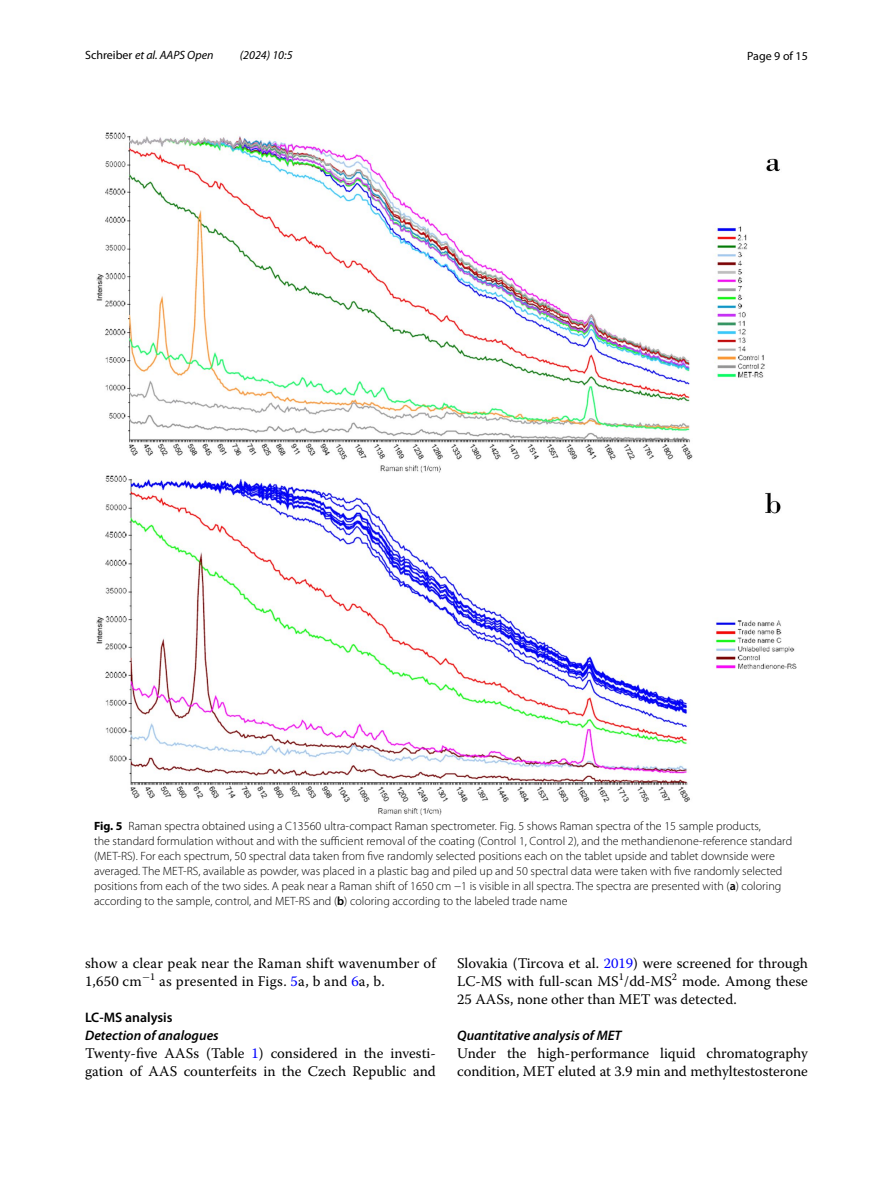
<style>
.page{position:relative;width:893px;height:1187px;background:#fff}
.page>*{position:absolute;margin:0;border:0;box-sizing:border-box;transform-origin:0 0}
.t1{font:14.7px/18px "Warnock Pro";color:#000}
.t2{font:italic 600 13.8px "Myriad Pro";color:#000}
.t3{font:600 13.8px "Myriad Pro";color:#000}
.t4{font:300 12px/15px "Myriad Pro";color:#000}
.t5{font:italic 12px "Myriad Pro";color:#000}
.t6{font:12px "Myriad Pro";color:#000}
.s1{font-style:normal}
.s2{font-weight:700}
.s3{font-weight:600}
.s4{color:#00f}
</style>
<div class="page">
<img style="left:96px;top:133px;width:701px;height:682px">
<p class="t5" style="left:85px;top:48px;width:130px"><span class="s1">Schreiber</span> et al. AAPS Open</p>
<p class="t5" style="left:240px;top:48px;width:54px">(2024) 10:5</p>
<p class="t6" style="left:747px;top:48px;width:62px">Page 9 of 15</p>
<p class="t4" style="left:94px;top:818px;width:700px"><span class="s2">Fig. 5</span> Raman spectra obtained using a C13560 ultra-compact Raman spectrometer. Fig. 5 shows Raman spectra of the 15 sample products,<br>the standard formulation without and with the sufficient removal of the coating (Control 1, Control 2), and the methandienone-reference standard (MET-RS). For each spectrum, 50 spectral data taken from five randomly selected positions each on the tablet upside and tablet downside were averaged. The MET-RS, available as powder, was placed in a plastic bag and piled up and 50 spectral data were taken with five randomly selected positions from each of the two sides. A peak near a Raman shift of 1650 cm −1 is visible in all spectra. The spectra are presented with (<span class="s3">a</span>) coloring according to the sample, control, and MET-RS and (<span class="s3">b</span>) coloring according to the labeled trade name</p>
<p class="t1" style="left:85px;top:953px;width:352px">show a clear peak near the Raman shift wavenumber of<br>1,650 cm<sup>−</sup><sup>1</sup> as presented in Figs. <span class="s4">5</span>a, b and <span class="s4">6</span>a, b.</p>
<p class="t3" style="left:85px;top:1008px;width:89px">LC‑MS analysis</p>
<p class="t2" style="left:85px;top:1026px;width:135px">Detection of analogues</p>
<p class="t1" style="left:85px;top:1043px;width:352px">Twenty-five AASs (Table <span class="s4">1</span>) considered in the investi&shy;gation of AAS counterfeits in the Czech Republic and</p>
<p class="t1" style="left:457px;top:953px;width:352px;text-align:justify">Slovakia (Tircova et al. <span class="s4">2019</span>) were screened for through LC-MS with full-scan MS<sup>1</sup>/dd-MS<sup>2</sup> mode. Among these 25 AASs, none other than MET was detected.</p>
<p class="t2" style="left:457px;top:1026px;width:166px">Quantitative analysis of MET</p>
<p class="t1" style="left:457px;top:1043px;width:352px">Under the high-performance liquid chromatography condition, MET eluted at 3.9 min and methyltestosterone</p>
</div>
